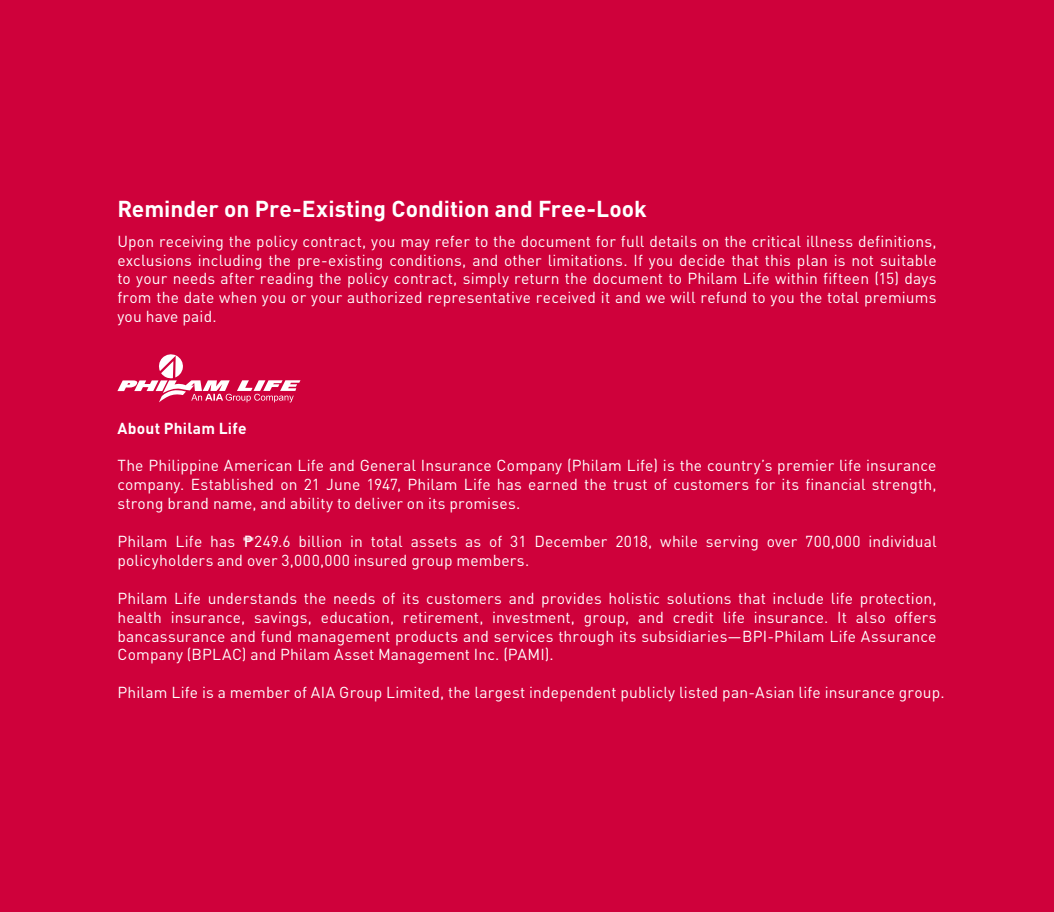
<style>
.page{position:relative;width:1054px;height:912px;background:#cf013b}
.page>*{position:absolute;margin:0;border:0;box-sizing:border-box;transform-origin:0 0}
.t1{font:700 22.75px "DINOT";color:#fff}
.t2{font:15.75px/18.9px "DINOT";letter-spacing:.01em;color:#fff;text-align:justify}
.t3{font:700 15.75px "DINOT";letter-spacing:.015em;color:#fff}
.s1{font-family:"Helvetica"}
</style>
<div class="page">
<svg style="left:117px;top:354px;width:183px;height:48px"></svg>
<h1 class="t1" style="left:117px;top:193px;width:531px">Reminder on Pre-Existing Condition and Free-Look</h1>
<p class="t2" style="left:117px;top:231px;width:821px">Upon receiving the policy contract, you may refer to the document for full details on the critical illness definitions, exclusions including the pre-existing conditions, and other limitations. If you decide that this plan is not suitable to your needs after reading the policy contract, simply return the document to Philam Life within fifteen (15) days from the date when you or your authorized representative received it and we will refund to you the total premiums you have paid.</p>
<p class="t3" style="left:117px;top:418px;width:131px">About Philam Life</p>
<p class="t2" style="left:117px;top:456px;width:821px">The Philippine American Life and General Insurance Company (Philam Life) is the country’s premier life insurance company. Established on 21 June 1947, Philam Life has earned the trust of customers for its financial strength, strong brand name, and ability to deliver on its promises.</p>
<p class="t2" style="left:117px;top:532px;width:821px">Philam Life has <span class="s1">₱</span>249.6 billion in total assets as of 31 December 2018, while serving over 700,000 individual policyholders and over 3,000,000 insured group members.</p>
<p class="t2" style="left:117px;top:588px;width:821px">Philam Life understands the needs of its customers and provides holistic solutions that include life protection, health insurance, savings, education, retirement, investment, group, and credit life insurance. It also offers bancassurance and fund management products and services through its subsidiaries—BPI-Philam Life Assurance Company (BPLAC) and Philam Asset Management Inc. (PAMI).</p>
<p class="t2" style="left:117px;top:683px;width:829px">Philam Life is a member of AIA Group Limited, the largest independent publicly listed pan-Asian life insurance group.</p>
</div>
